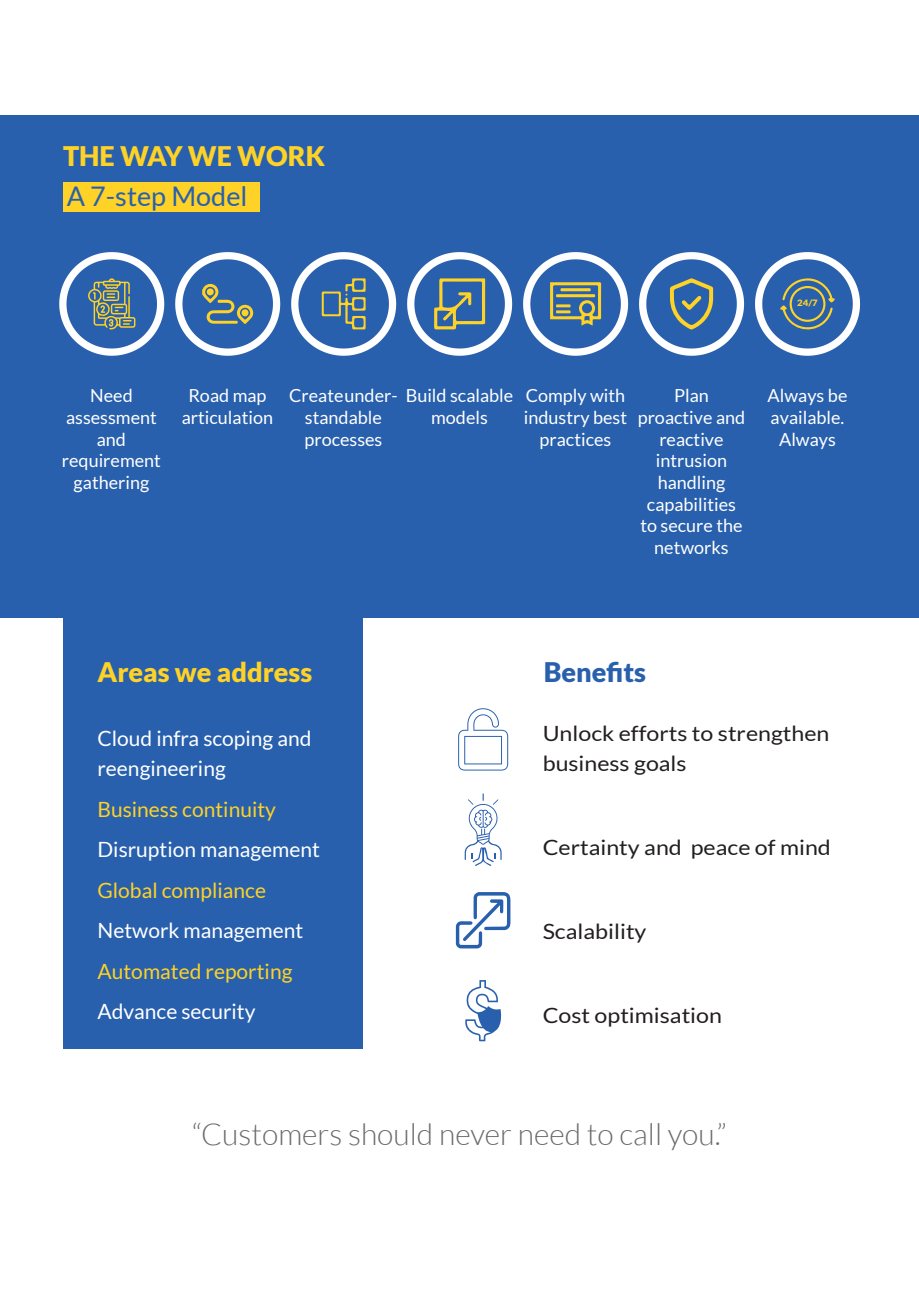
<style>
.page{position:relative;width:919px;height:1289px;background:#fff}
.page>*{position:absolute;margin:0;border:0;box-sizing:border-box;transform-origin:0 0}
.t1{font:300 30px "Lato";color:#6c6b6c}
.t2{font:900 27px "Lato";color:#fed226}
.t3{font:27px "Lato";color:#2860ad}
.t4{font:900 27px "Lato";color:#2860ad}
.t5{font:21px/30px "Lato";color:#231f20;scale:1.1 1}
.t6{font:21px/30px "Lato";color:#fff}
.t7{font:21px "Lato";color:#fed226}
.t8{font:18px/21.6px "Lato";color:#fff;text-align:center}
.t9{font:900 8.7px "Lato";color:#fed226;scale:1.1 1}
</style>
<div class="page">
<svg style="left:456px;top:892px;width:54px;height:56px"></svg>
<svg style="left:464px;top:793px;width:37px;height:73px"></svg>
<svg style="left:458px;top:708px;width:50px;height:62px"></svg>
<svg style="left:465px;top:980px;width:36px;height:61px"></svg>
<div style="left:63px;top:617px;width:300px;height:431px;background:#2860ad"></div>
<div style="left:0;top:115px;width:918px;height:502px;background:#2860ad"></div>
<div style="left:63px;top:182px;width:196px;height:29px;background:#fed226"></div>
<svg style="left:59px;top:252px;width:801px;height:104px"></svg>
<h2 class="t2" style="left:63px;top:140px;width:263px">THE WAY WE WORK</h2>
<h2 class="t3" style="left:67px;top:181px;width:182px">A 7-step Model</h2>
<p class="t9" style="left:797px;top:297px;width:20px">24/7</p>
<p class="t8" style="left:62px;top:385px;width:100px">Need assessment and requirement gathering</p>
<p class="t8" style="left:182px;top:385px;width:93px">Road map articulation</p>
<p class="t8" style="left:304px;top:385px;width:210px;text-align:left;text-indent:-15px">Create under- Build scalable standable<br>processes</p>
<p class="t8" style="left:431px;top:406px;width:58px">models</p>
<p class="t8" style="left:524px;top:385px;width:105px">Comply with industry best practices</p>
<p class="t8" style="left:637px;top:385px;width:109px">Plan proactive and reactive intrusion handling capabilities to secure the networks</p>
<p class="t8" style="left:767px;top:385px;width:81px">Always be available.<br>Always</p>
<h2 class="t2" style="left:97px;top:656px;width:216px">Areas we address</h2>
<p class="t6" style="left:97px;top:723px;width:215px">Cloud infra scoping and reengineering</p>
<p class="t7" style="left:97px;top:797px;width:180px">Business continuity</p>
<p class="t6" style="left:97px;top:834px;width:224px">Disruption management</p>
<p class="t7" style="left:97px;top:878px;width:170px">Global compliance</p>
<p class="t6" style="left:97px;top:915px;width:207px">Network management</p>
<p class="t7" style="left:97px;top:959px;width:196px">Automated reporting</p>
<p class="t6" style="left:97px;top:996px;width:159px">Advance security</p>
<h2 class="t4" style="left:543px;top:656px;width:104px">Benefits</h2>
<p class="t5" style="left:542px;top:718px;width:262px">Unlock efforts to strengthen business goals</p>
<p class="t5" style="left:542px;top:832px;width:263px">Certainty and peace of mind</p>
<p class="t5" style="left:542px;top:916px;width:96px">Scalability</p>
<p class="t5" style="left:542px;top:1000px;width:164px">Cost optimisation</p>
<h1 class="t1" style="left:192px;top:1118px;width:536px">“Customers should never need to call you.”</h1>
</div>
